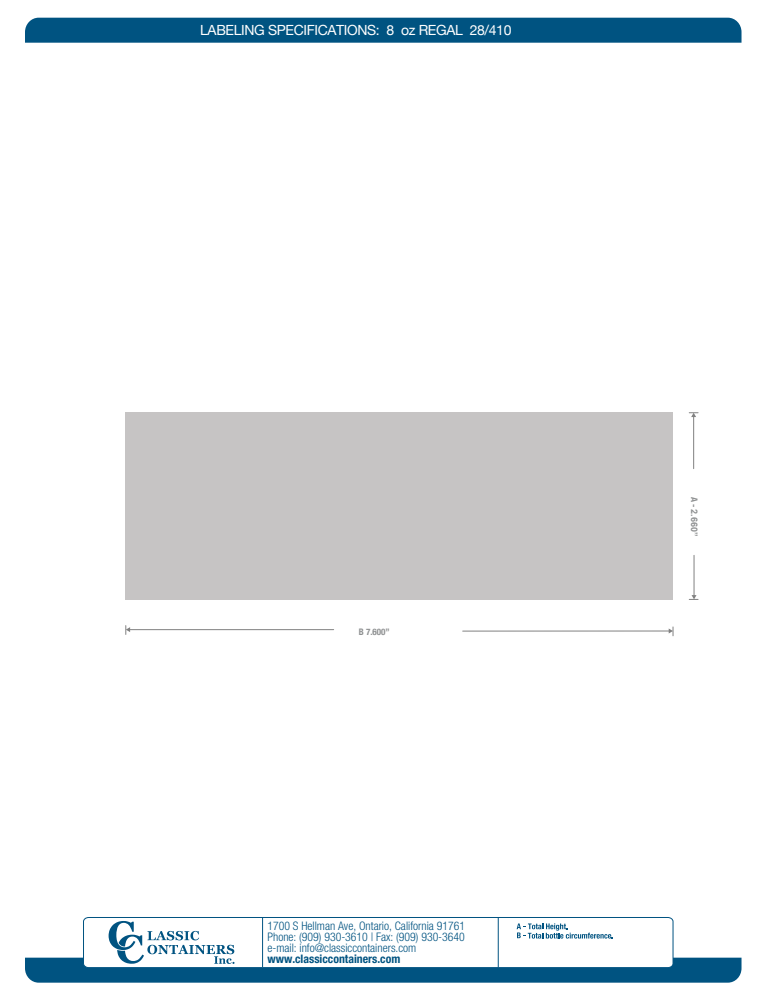
<style>
.page{position:relative;width:777px;height:1001px;background:#fff}
.page>*{position:absolute;margin:0;border:0;box-sizing:border-box;transform-origin:0 0}
.t1{font:14px "Helvetica Neue";letter-spacing:-.025em;color:#fff}
.t2{font:300 condensed 11.8px/10.9px "Helvetica Neue LT Pro";color:#005381;text-align:justify}
.t3{font:700 condensed 11.8px "Helvetica Neue LT Pro";color:#005381}
.t4{font:700 9px "Arial";color:#8e9091}
.t5{font:700 condensed 9px "Helvetica Neue";color:#8e9091}
.s1{font-family:"Helvetica Neue";font-stretch:condensed}
</style>
<div class="page">
<div style="left:25px;top:18px;width:716px;height:25px;background:#005381"></div>
<hr style="left:129px;top:629px;width:205px;height:1px;background:#818181">
<svg style="left:126px;top:626px;width:4px;height:8px"></svg>
<hr style="left:463px;top:631px;width:206px;height:1px;background:#818181">
<svg style="left:669px;top:627px;width:5px;height:9px"></svg>
<hr style="left:693px;top:416px;width:1px;height:53px;background:#818181">
<svg style="left:689px;top:412px;width:9px;height:5px"></svg>
<hr style="left:694px;top:555px;width:1px;height:41px;background:#818181">
<svg style="left:689px;top:595px;width:9px;height:5px"></svg>
<div style="left:126px;top:413px;width:547px;height:187px;background:#c6c4c4"></div>
<svg style="left:25px;top:917px;width:716px;height:66px"></svg>
<p class="t1" style="left:200px;top:18px;width:313px">LABELING SPECIFICATIONS: 8 oz REGAL 28/410</p>
<p class="t5" style="left:359px;top:624px;width:32px">B 7.600”</p>
<p class="t2" style="left:267px;top:920px;width:199px">1700 S Hellman Ave, Ontario, California 91761<br>Phone: (909) 930-3610 | Fax: (909) 930-3640 e-mail: info@classiccontainers.com</p>
<p class="t3" style="left:267px;top:951px;width:134px">www.classiccontainers.com</p>
<p class="t4" style="left:700px;top:497px;width:41px;rotate:90deg"><span class="s1">A -</span> 2.660”</p>
</div>
